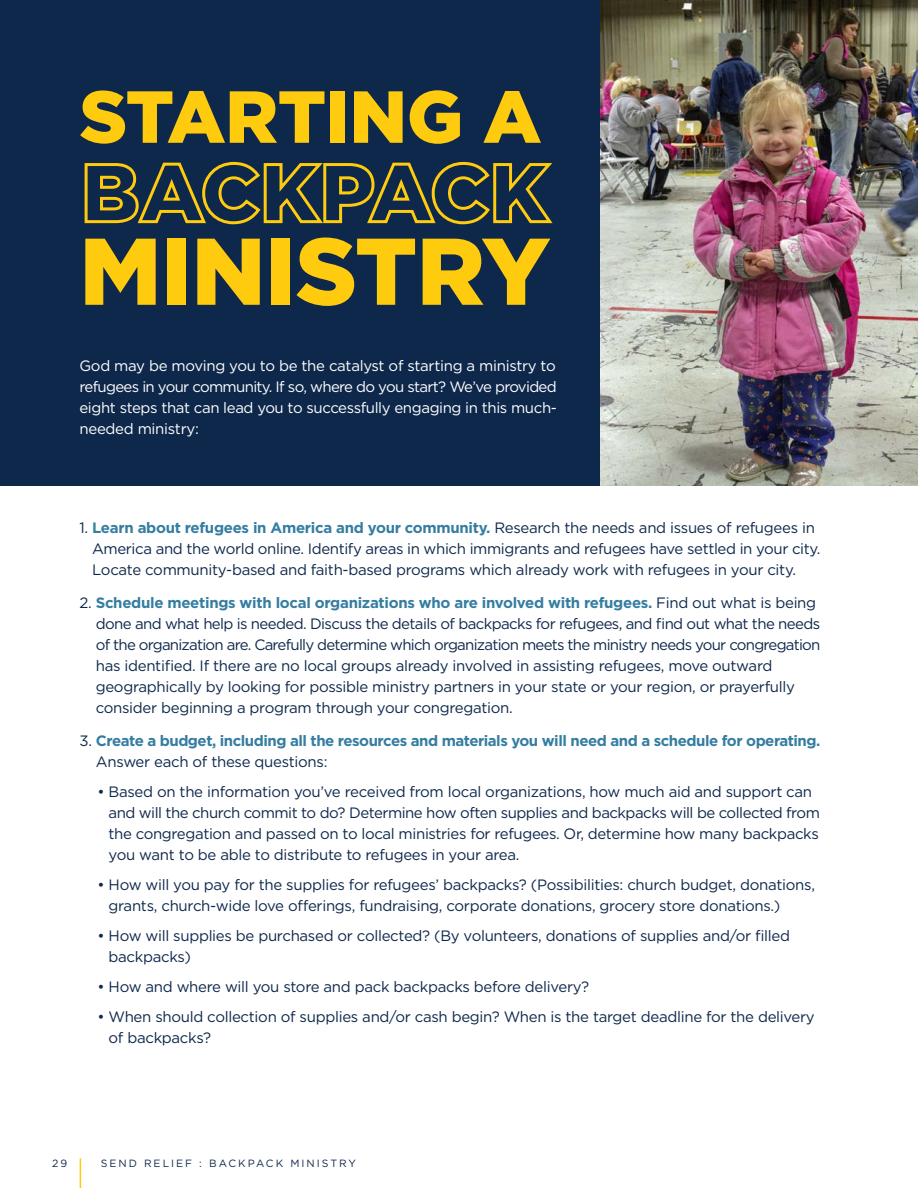
<style>
.page{position:relative;width:918px;height:1188px;background:#fff}
.page>*{position:absolute;margin:0;border:0;box-sizing:border-box;transform-origin:0 0}
.t1{font:900 94.5px "Gotham";letter-spacing:-.005em;color:#fecb0f}
.t2{font:900 73.5px "Gotham";letter-spacing:-.005em;color:#fecb0f}
.t3{font:15px/21px "Gotham";letter-spacing:-.02em;color:#0e284b}
.t4{font:15px/21px "Gotham";letter-spacing:-.04em;color:#0e284b}
.t5{font:15px/21px "Gotham";letter-spacing:-.025em;color:#fff;text-align:justify}
.t6{font:700 15px/21px "Gotham";letter-spacing:-.03em;color:#357da1}
.t7{font:10.5px "Gotham";letter-spacing:.19em;color:#0e284b}
.s1{font-weight:700;color:#357da1}
.s2{font-weight:400;color:#0e284b}
</style>
<div class="page">
<div style="left:0;top:0;width:918px;height:486px;background:#0e284b"></div>
<svg style="left:84px;top:161px;width:469px;height:64px"></svg>
<img style="left:601px;top:0;width:317px;height:486px">
<hr style="left:80px;top:1158px;width:1px;height:30px;background:#fecb0f">
<h2 class="t2" style="left:80px;top:66px;width:463px">STARTING A</h2>
<h1 class="t1" style="left:80px;top:206px;width:472px">MINISTRY</h1>
<p class="t5" style="left:80px;top:355px;width:479px">God may be moving you to be the catalyst of starting a ministry to refugees in your community. If so, where do you start? We’ve provided eight steps that can lead you to successfully engaging in this much&shy;needed ministry:</p>
<p class="t3" style="left:92px;top:517px;width:730px;text-indent:-13px">1. <span class="s1">Learn about refugees in America and your community.</span> Research the needs and issues of refugees in<br>America and the world online. Identify areas in which immigrants and refugees have settled in your city.<br>Locate community-based and faith-based programs which already work with refugees in your city.</p>
<p class="t4" style="left:96px;top:592px;width:726px;text-indent:-16px">2. <span class="s1">Schedule meetings with local organizations who are involved with refugees.</span> Find out what is being done and what help is needed. Discuss the details of backpacks for refugees, and find out what the needs of the organization are. Carefully determine which organization meets the ministry needs your congregation has identified. If there are no local groups already involved in assisting refugees, move outward geographically by looking for possible ministry partners in your state or your region, or prayerfully consider beginning a program through your congregation.</p>
<p class="t6" style="left:96px;top:730px;width:726px;text-indent:-16px"><span class="s2">3.</span> Create a budget, including all the resources and materials you will need and a schedule for operating.<br><span class="s2">Answer each of these questions:</span></p>
<p class="t3" style="left:109px;top:781px;width:713px;text-indent:-11px">• Based on the information you’ve received from local organizations, how much aid and support can and will the church commit to do? Determine how often supplies and backpacks will be collected from the congregation and passed on to local ministries for refugees. Or, determine how many backpacks you want to be able to distribute to refugees in your area.</p>
<p class="t3" style="left:109px;top:874px;width:708px;text-indent:-11px">• How will you pay for the supplies for refugees’ backpacks? (Possibilities: church budget, donations, grants, church-wide love offerings, fundraising, corporate donations, grocery store donations.)</p>
<p class="t3" style="left:109px;top:925px;width:683px;text-indent:-11px">• How will supplies be purchased or collected? (By volunteers, donations of supplies and/or filled backpacks)</p>
<p class="t3" style="left:98px;top:976px;width:493px">• How and where will you store and pack backpacks before delivery?</p>
<p class="t3" style="left:109px;top:1006px;width:708px;text-indent:-11px">• When should collection of supplies and/or cash begin? When is the target deadline for the delivery of backpacks?</p>
<p class="t7" style="left:52px;top:1156px;width:17px">29</p>
<p class="t7" style="left:101px;top:1156px;width:257px">SEND RELIEF : BACKPACK MINISTRY</p>
</div>
